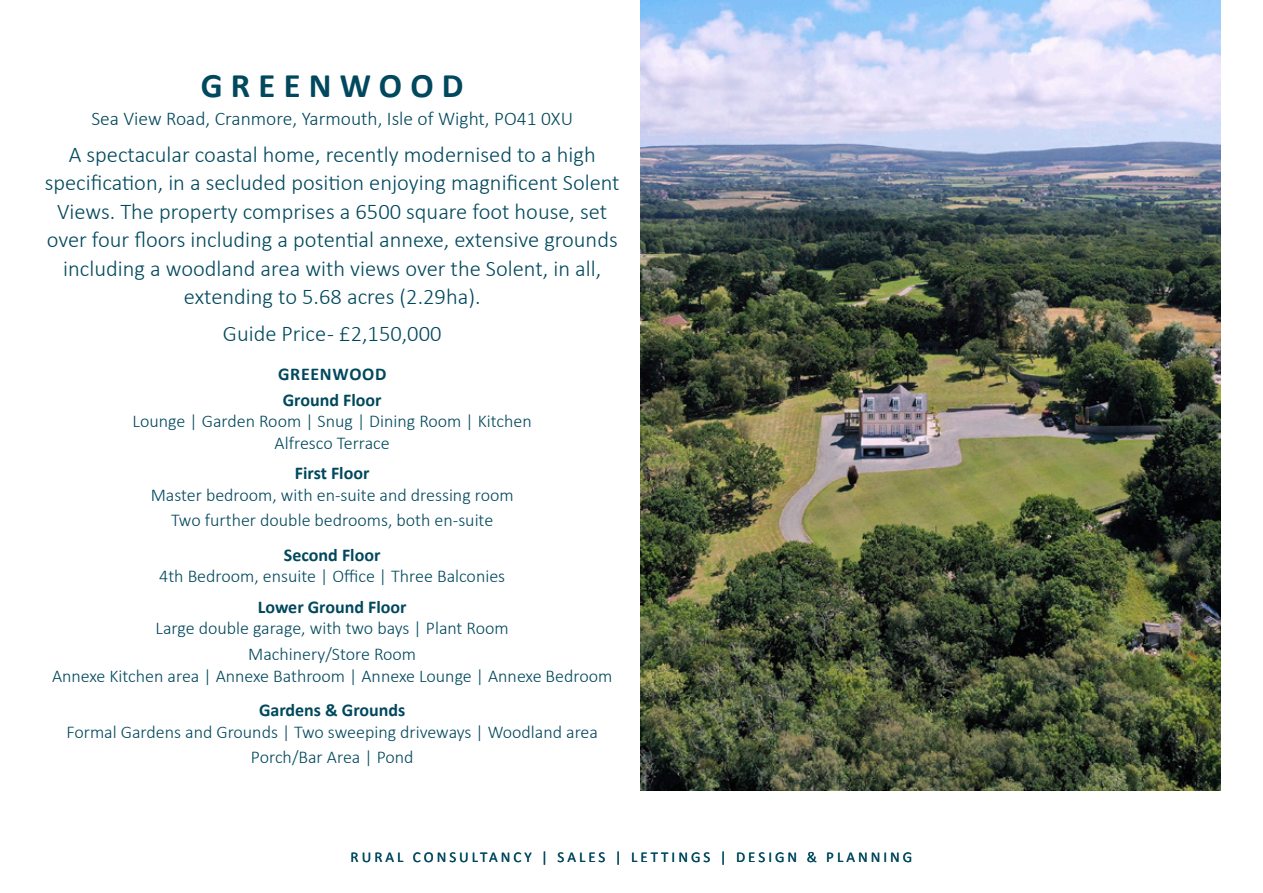
<style>
.page{position:relative;width:1263px;height:893px;background:#fff}
.page>*{position:absolute;margin:0;border:0;box-sizing:border-box;transform-origin:0 0}
.t1{font:700 34.5px "Calibri";letter-spacing:.24em;color:#00485d}
.t2{font:300 22.5px/28.5px "Calibri";color:#00485d;text-align:center}
.t3{font:300 19.5px "Calibri";color:#00485d}
.t4{font:300 18px/25.8px "Calibri";color:#00485d;text-align:center}
.t5{font:700 18px/25.8px "Calibri";color:#00485d}
.t6{font:15px "Calibri";letter-spacing:.2em;color:#00485d}
</style>
<div class="page">
<img style="left:640px;top:0;width:580px;height:790px">
<h1 class="t1" style="left:201px;top:61px;width:264px">GREENWOOD</h1>
<p class="t3" style="left:91px;top:106px;width:483px">Sea View Road, Cranmore, Yarmouth, Isle of Wight, PO41 0XU</p>
<p class="t2" style="left:45px;top:140px;width:576px">A spectacular coastal home, recently modernised to a high specification, in a secluded position enjoying magnificent Solent Views. The property comprises a 6500 square foot house, set over four floors including a potential annexe, extensive grounds including a woodland area with views over the Solent, in all, extending to 5.68 acres (2.29ha).</p>
<p class="t2" style="left:223px;top:319px;width:220px">Guide Price - £2,150,000</p>
<p class="t5" style="left:278px;top:360px;width:110px">GREENWOOD<br>Ground Floor</p>
<p class="t4" style="left:133px;top:410px;width:401px;line-height:21.6px">Lounge | Garden Room | Snug | Dining Room | Kitchen<br>Alfresco Terrace</p>
<p class="t5" style="left:295px;top:459px;width:76px">First Floor</p>
<p class="t4" style="left:151px;top:482px;width:364px">Master bedroom, with en-suite and dressing room<br>Two further double bedrooms, both en-suite</p>
<p class="t5" style="left:284px;top:541px;width:98px">Second Floor</p>
<p class="t4" style="left:159px;top:563px;width:347px">4th Bedroom, ensuite | Office | Three Balconies</p>
<p class="t5" style="left:258px;top:593px;width:150px">Lower Ground Floor</p>
<p class="t4" style="left:156px;top:615px;width:355px">Large double garage, with two bays | Plant Room<br>Machinery/Store Room</p>
<p class="t4" style="left:52px;top:662px;width:562px">Annexe Kitchen area | Annexe Bathroom | Annexe Lounge | Annexe Bedroom</p>
<p class="t5" style="left:259px;top:696px;width:148px">Gardens &amp; Grounds</p>
<p class="t4" style="left:66px;top:718px;width:533px">Formal Gardens and Grounds | Two sweeping driveways | Woodland area<br>Porch/Bar Area | Pond</p>
<p class="t6" style="left:351px;top:846px;width:563px">RURAL CONSULTANCY | SALES | LETTINGS | DESIGN &amp; PLANNING</p>
</div>
